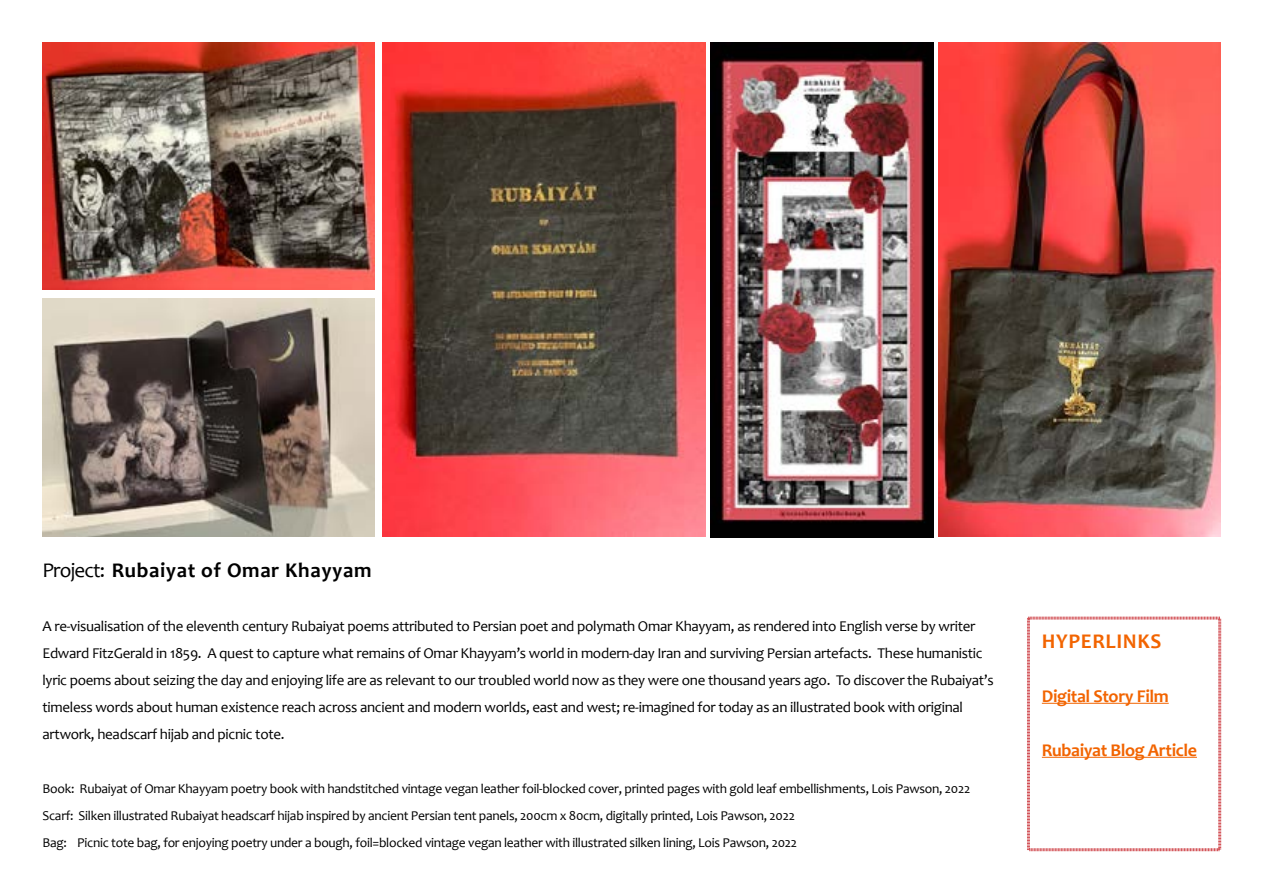
<style>
.page{position:relative;width:1263px;height:893px;background:#fff}
.page>*{position:absolute;margin:0;border:0;box-sizing:border-box;transform-origin:0 0}
.t1{font:700 21px "Candara";letter-spacing:.03em;color:#000}
.t2{font:700 21px "Candara";letter-spacing:.03em;color:#f26400}
.t3{font:700 18px "Candara";letter-spacing:-.02em;color:#f26400}
.t4{font:15px/27px "Candara";letter-spacing:-.02em;color:#000}
.t5{font:13.5px/27px "Candara";letter-spacing:-.02em;color:#000}
.s1{font-weight:400}
</style>
<div class="page">
<img style="left:711px;top:43px;width:222px;height:494px">
<img style="left:938px;top:43px;width:282px;height:493px">
<svg style="left:1027px;top:616px;width:195px;height:236px"></svg>
<img style="left:383px;top:43px;width:322px;height:493px">
<img style="left:43px;top:298px;width:331px;height:238px">
<img style="left:43px;top:43px;width:331px;height:247px">
<hr style="left:1042px;top:703px;width:127px;height:1px;background:#f26400">
<hr style="left:1042px;top:757px;width:155px;height:1px;background:#f26400">
<h1 class="t1" style="left:43px;top:557px;width:330px"><span class="s1">Project:</span> Rubaiyat of Omar Khayyam</h1>
<p class="t4" style="left:43px;top:613px;width:953px">A re-visualisation of the eleventh century Rubaiyat poems attributed to Persian poet and polymath Omar Khayyam, as rendered into English verse by writer Edward FitzGerald in 1859. A quest to capture what remains of Omar Khayyam’s world in modern-day Iran and surviving Persian artefacts. These humanistic lyric poems about seizing the day and enjoying life are as relevant to our troubled world now as they were one thousand years ago. To discover the Rubaiyat’s timeless words about human existence reach across ancient and modern worlds, east and west; re-imagined for today as an illustrated book with original artwork, headscarf hijab and picnic tote.</p>
<p class="t5" style="left:43px;top:775px;width:929px">Book: Rubaiyat of Omar Khayyam poetry book with handstitched vintage vegan leather foil-blocked cover, printed pages with gold leaf embellishments, Lois Pawson, 2022<br>Scarf: Silken illustrated Rubaiyat headscarf hijab inspired by ancient Persian tent panels, 200cm x 80cm, digitally printed, Lois Pawson, 2022<br>Bag: Picnic tote bag, for enjoying poetry under a bough, foil=blocked vintage vegan leather with illustrated silken lining, Lois Pawson, 2022</p>
<h1 class="t2" style="left:1042px;top:628px;width:121px">HYPERLINKS</h1>
<p class="t3" style="left:1042px;top:685px;width:128px">Digital Story Film</p>
<p class="t3" style="left:1042px;top:739px;width:157px">Rubaiyat Blog Article</p>
</div>
